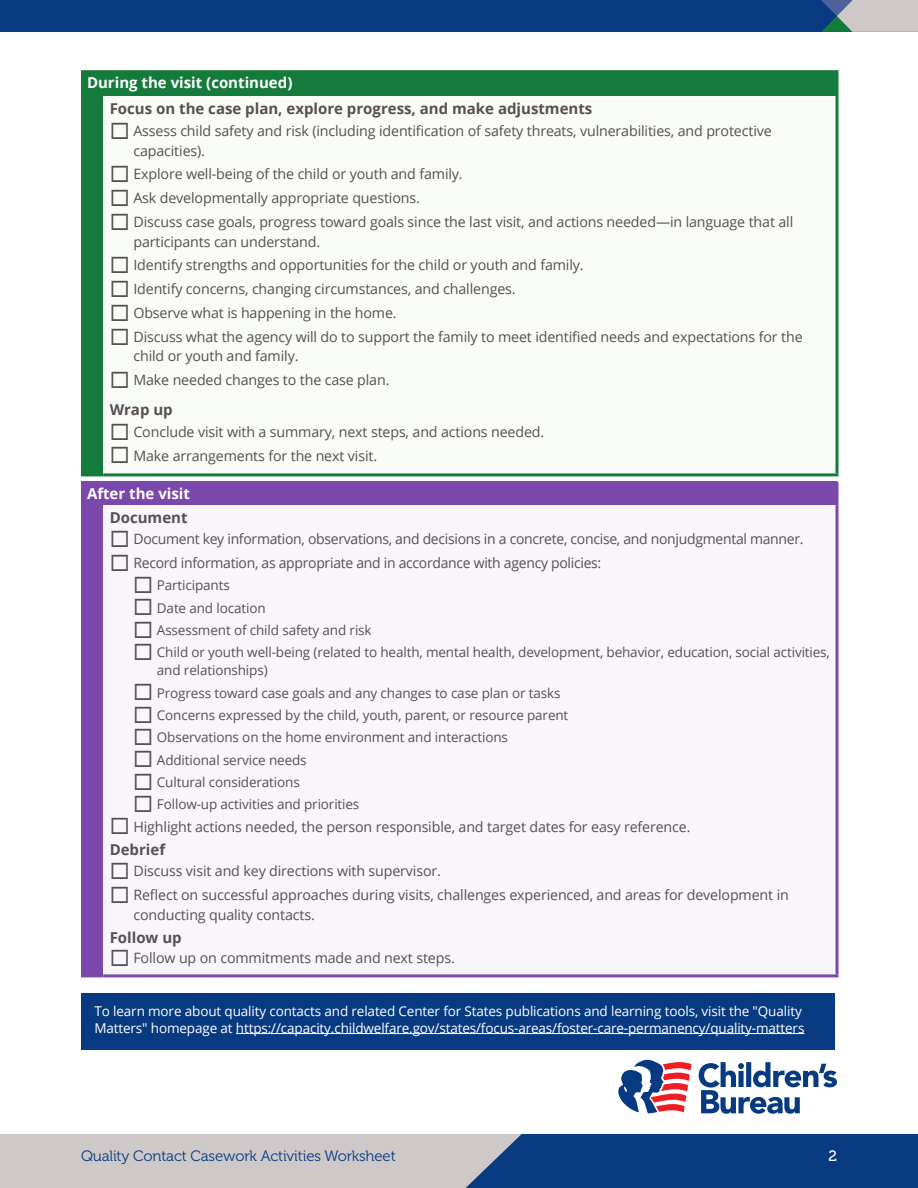
<style>
.page{position:relative;width:918px;height:1188px;background:#fff}
.page>*{position:absolute;margin:0;border:0;box-sizing:border-box;transform-origin:0 0}
.t1{font:700 15px "Open Sans";color:#565050}
.t2{font:15px "Museo 300";letter-spacing:-.01em;color:#083a82}
.t3{font:700 15px "Open Sans";color:#fff}
.t4{font:15px "Museo 500";color:#fff}
.t5{font:14.25px/19.5px "Open Sans";letter-spacing:-.01em;color:#565050}
.t6{font:13.5px/18px "Open Sans";letter-spacing:-.01em;color:#565050}
.t7{font:13.5px/16.2px "Open Sans";letter-spacing:-.01em;color:#fff}
</style>
<div class="page">
<div style="left:0;top:0;width:918px;height:32px;background:#083a82"></div>
<div style="left:0;top:1134px;width:918px;height:54px;background:#cec9c8"></div>
<div style="left:465px;top:1134px;width:453px;height:54px;background:#083a82"></div>
<svg style="left:821px;top:0;width:97px;height:32px;background:#a3adb3"></svg>
<div style="left:81px;top:70px;width:755px;height:403px;background:#147b3d"></div>
<div style="left:104px;top:97px;width:733px;height:378px;background:#f9fbf9"></div>
<div style="left:81px;top:482px;width:756px;height:23px;background:#7a47ab"></div>
<div style="left:81px;top:505px;width:23px;height:471px;background:#7a47ab"></div>
<div style="left:104px;top:505px;width:733px;height:471px;background:#f8f6fb"></div>
<hr style="left:836px;top:70px;width:2px;height:27px;background:#147b3d">
<hr style="left:836px;top:97px;width:2px;height:376px;background:#147b3d">
<hr style="left:81px;top:473px;width:23px;height:3px;background:#147b3d">
<hr style="left:104px;top:473px;width:734px;height:3px;background:#147b3d">
<hr style="left:836px;top:482px;width:2px;height:23px;background:#7a47ab">
<hr style="left:836px;top:505px;width:2px;height:469px;background:#7a47ab">
<hr style="left:81px;top:974px;width:23px;height:3px;background:#7a47ab">
<hr style="left:104px;top:974px;width:734px;height:3px;background:#7a47ab">
<div style="left:81px;top:993px;width:754px;height:56px;background:#083a82"></div>
<hr style="left:236px;top:1033px;width:568px;height:1px;background:#fff">
<svg style="left:618px;top:1060px;width:73px;height:53px"></svg>
<svg style="left:699px;top:1062px;width:138px;height:52px"></svg>
<h2 class="t3" style="left:87px;top:72px;width:207px">During the visit (continued)</h2>
<h3 class="t1" style="left:110px;top:98px;width:484px">Focus on the case plan, explore progress, and make adjustments</h3>
<p class="t5" style="left:133px;top:121px;width:640px">Assess child safety and risk (including identification of safety threats, vulnerabilities, and protective capacities).</p>
<p class="t5" style="left:133px;top:164px;width:331px">Explore well-being of the child or youth and family.</p>
<p class="t5" style="left:133px;top:188px;width:288px">Ask developmentally appropriate questions.</p>
<p class="t5" style="left:133px;top:212px;width:661px">Discuss case goals, progress toward goals since the last visit, and actions needed—in language that all participants can understand.</p>
<p class="t5" style="left:133px;top:255px;width:452px">Identify strengths and opportunities for the child or youth and family.</p>
<p class="t5" style="left:133px;top:279px;width:384px">Identify concerns, changing circumstances, and challenges.</p>
<p class="t5" style="left:133px;top:303px;width:265px">Observe what is happening in the home.</p>
<p class="t5" style="left:133px;top:327px;width:671px">Discuss what the agency will do to support the family to meet identified needs and expectations for the child or youth and family.</p>
<p class="t5" style="left:133px;top:370px;width:258px">Make needed changes to the case plan.</p>
<h3 class="t1" style="left:110px;top:399px;width:65px">Wrap up</h3>
<p class="t5" style="left:133px;top:422px;width:412px">Conclude visit with a summary, next steps, and actions needed.</p>
<p class="t5" style="left:133px;top:445px;width:245px">Make arrangements for the next visit.</p>
<h2 class="t3" style="left:87px;top:483px;width:105px">After the visit</h2>
<h3 class="t1" style="left:110px;top:507px;width:79px">Document</h3>
<p class="t5" style="left:133px;top:529px;width:672px">Document key information, observations, and decisions in a concrete, concise, and nonjudgmental manner.</p>
<p class="t5" style="left:133px;top:553px;width:469px">Record information, as appropriate and in accordance with agency policies:</p>
<p class="t6" style="left:157px;top:576px;width:74px">Participants</p>
<p class="t6" style="left:157px;top:599px;width:110px">Date and location</p>
<p class="t6" style="left:157px;top:621px;width:216px">Assessment of child safety and risk</p>
<p class="t6" style="left:157px;top:643px;width:674px">Child or youth well-being (related to health, mental health, development, behavior, education, social activities, and relationships)</p>
<p class="t6" style="left:157px;top:683px;width:405px">Progress toward case goals and any changes to case plan or tasks</p>
<p class="t6" style="left:157px;top:706px;width:413px">Concerns expressed by the child, youth, parent, or resource parent</p>
<p class="t6" style="left:157px;top:728px;width:353px">Observations on the home environment and interactions</p>
<p class="t6" style="left:157px;top:750px;width:151px">Additional service needs</p>
<p class="t6" style="left:157px;top:773px;width:144px">Cultural considerations</p>
<p class="t6" style="left:157px;top:795px;width:204px">Follow-up activities and priorities</p>
<p class="t5" style="left:133px;top:816px;width:559px">Highlight actions needed, the person responsible, and target dates for easy reference.</p>
<h3 class="t1" style="left:110px;top:839px;width:57px">Debrief</h3>
<p class="t5" style="left:133px;top:861px;width:309px">Discuss visit and key directions with supervisor.</p>
<p class="t5" style="left:133px;top:885px;width:657px">Reflect on successful approaches during visits, challenges experienced, and areas for development in conducting quality contacts.</p>
<h3 class="t1" style="left:110px;top:927px;width:74px">Follow up</h3>
<p class="t5" style="left:133px;top:948px;width:323px">Follow up on commitments made and next steps.</p>
<p class="t7" style="left:94px;top:1003px;width:711px">To learn more about quality contacts and related Center for States publications and learning tools, visit the "Quality<br>Matters" homepage at https://capacity.childwelfare.gov/states/focus-areas/foster-care-permanency/quality-matters</p>
<p class="t2" style="left:81px;top:1148px;width:316px">Quality Contact Casework Activities Worksheet</p>
<p class="t4" style="left:828px;top:1148px;width:10px">2</p>
</div>
